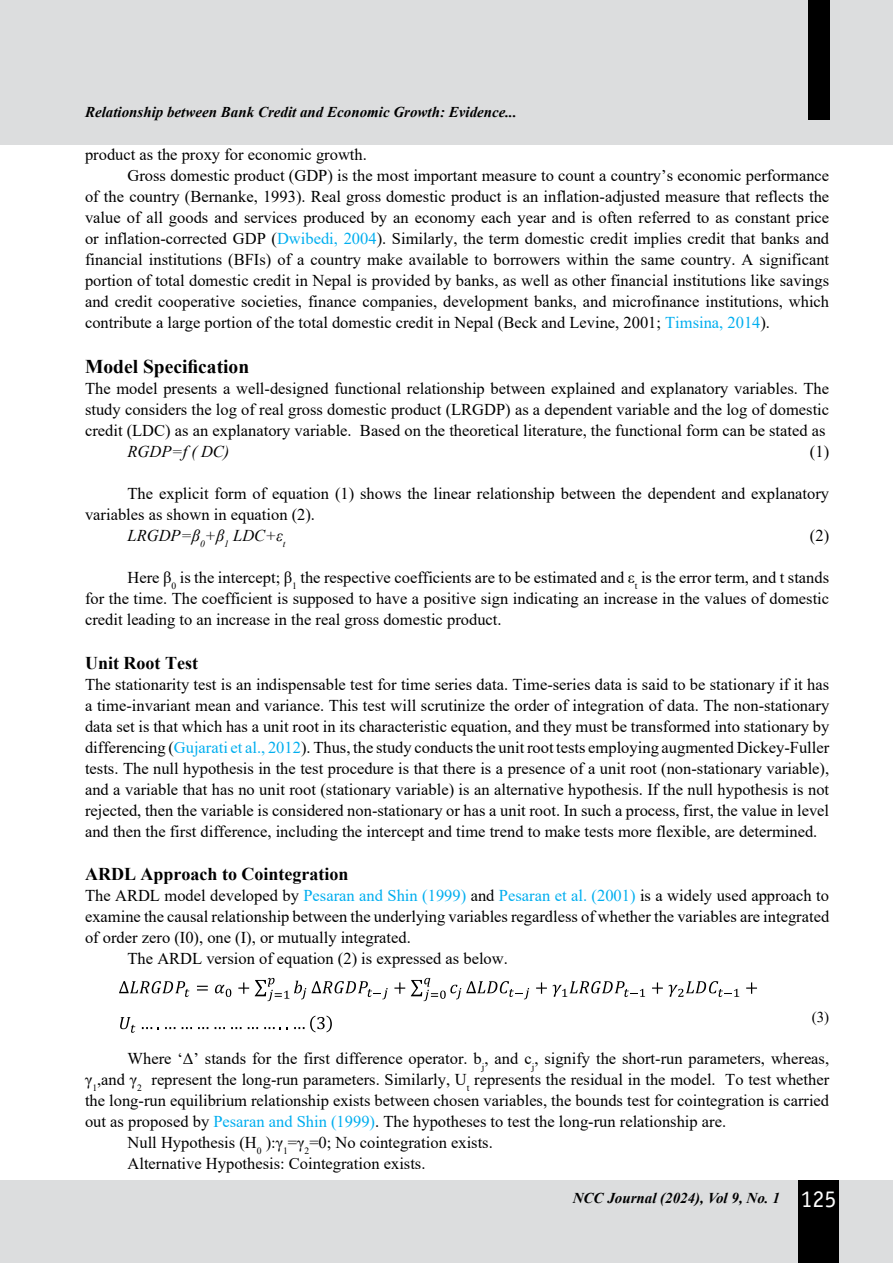
<style>
.page{position:relative;width:893px;height:1263px;background:#fff}
.page>*{position:absolute;margin:0;border:0;box-sizing:border-box;transform-origin:0 0}
.t1{font:700 19.5px "Times New Roman";color:#000}
.t2{font:700 18px "Times New Roman";color:#000}
.t3{font:16.5px/21px "Times New Roman";color:#000;text-align:justify}
.t4{font:italic 16.5px "Times New Roman";color:#000}
.t5{font:italic 700 15px "Times New Roman";color:#000}
.t6{font:15px "Times New Roman";color:#000}
.s1{color:#00aeef}
.s2{font-family:"Officina Sans Std";font-weight:400;font-style:normal;font-size:24px;color:#fff}
</style>
<div class="page">
<div style="left:0;top:0;width:893px;height:145px;background:#dcddde"></div>
<div style="left:0;top:1180px;width:893px;height:83px;background:#dcddde"></div>
<div style="left:808px;top:0;width:21px;height:120px;background:#000"></div>
<div style="left:798px;top:1180px;width:41px;height:83px;background:#000"></div>
<svg style="left:119px;top:981px;width:70px;height:16px"></svg>
<svg style="left:197px;top:986px;width:11px;height:4px"></svg>
<svg style="left:215px;top:985px;width:16px;height:12px"></svg>
<svg style="left:238px;top:982px;width:11px;height:12px"></svg>
<svg style="left:255px;top:978px;width:133px;height:23px"></svg>
<svg style="left:394px;top:982px;width:11px;height:12px"></svg>
<svg style="left:411px;top:978px;width:118px;height:23px"></svg>
<svg style="left:536px;top:981px;width:109px;height:16px"></svg>
<svg style="left:652px;top:981px;width:87px;height:16px"></svg>
<svg style="left:746px;top:982px;width:11px;height:12px"></svg>
<svg style="left:120px;top:1017px;width:15px;height:16px"></svg>
<svg style="left:142px;top:1027px;width:17px;height:2px"></svg>
<svg style="left:165px;top:1027px;width:10px;height:2px"></svg>
<svg style="left:182px;top:1027px;width:10px;height:2px"></svg>
<svg style="left:198px;top:1027px;width:10px;height:2px"></svg>
<svg style="left:215px;top:1027px;width:10px;height:2px"></svg>
<svg style="left:231px;top:1027px;width:11px;height:2px"></svg>
<svg style="left:248px;top:1027px;width:10px;height:2px"></svg>
<svg style="left:264px;top:1027px;width:24px;height:2px"></svg>
<svg style="left:294px;top:1016px;width:38px;height:16px"></svg>
<p class="t5" style="left:85px;top:102px;width:433px">Relationship between Bank Credit and Economic Growth: Evidence...</p>
<p class="t3" style="left:85px;top:144px;width:283px">product as the proxy for economic growth.</p>
<p class="t3" style="left:128px;top:165px;width:703px">Gross domestic product (GDP) is the most important measure to count a country’s economic performance</p>
<p class="t3" style="left:85px;top:186px;width:746px">of the country (Bernanke, 1993). Real gross domestic product is an inflation-adjusted measure that reflects the</p>
<p class="t3" style="left:85px;top:207px;width:746px">value of all goods and services produced by an economy each year and is often referred to as constant price</p>
<p class="t3" style="left:85px;top:228px;width:746px">or inflation-corrected GDP (<span class="s1">Dwibedi, 2004</span>). Similarly, the term domestic credit implies credit that banks and</p>
<p class="t3" style="left:85px;top:249px;width:746px">financial institutions (BFIs) of a country make available to borrowers within the same country. A significant</p>
<p class="t3" style="left:85px;top:270px;width:746px">portion of total domestic credit in Nepal is provided by banks, as well as other financial institutions like savings</p>
<p class="t3" style="left:85px;top:291px;width:746px">and credit cooperative societies, finance companies, development banks, and microfinance institutions, which</p>
<p class="t3" style="left:85px;top:312px;width:686px">contribute a large portion of the total domestic credit in Nepal (Beck and Levine, 2001; <span class="s1">Timsina, 2014</span>).</p>
<p class="t1" style="left:85px;top:353px;width:166px">Model Specification</p>
<p class="t3" style="left:85px;top:378px;width:746px">The model presents a well-designed functional relationship between explained and explanatory variables. The study considers the log of real gross domestic product (LRGDP) as a dependent variable and the log of domestic credit (LDC) as an explanatory variable. Based on the theoretical literature, the functional form can be stated as</p>
<p class="t4" style="left:128px;top:440px;width:103px">RGDP=f ( DC)</p>
<p class="t3" style="left:810px;top:441px;width:21px">(1)</p>
<p class="t3" style="left:128px;top:483px;width:703px">The explicit form of equation (1) shows the linear relationship between the dependent and explanatory</p>
<p class="t3" style="left:85px;top:504px;width:232px">variables as shown in equation (2).</p>
<p class="t4" style="left:128px;top:524px;width:160px">LRGDP=β<sub>0</sub>+β<sub>1</sub> LDC+ε<sub>t</sub></p>
<p class="t3" style="left:810px;top:525px;width:21px">(2)</p>
<p class="t3" style="left:85px;top:567px;width:746px;text-indent:43px">Here β<sub>0</sub> is the intercept; β<sub>1</sub> the respective coefficients are to be estimated and ε<sub>t</sub> is the error term, and t stands for the time. The coefficient is supposed to have a positive sign indicating an increase in the values of domestic credit leading to an increase in the real gross domestic product.</p>
<p class="t2" style="left:85px;top:650px;width:114px">Unit Root Test</p>
<p class="t3" style="left:85px;top:673px;width:746px">The stationarity test is an indispensable test for time series data. Time-series data is said to be stationary if it has a time-invariant mean and variance. This test will scrutinize the order of integration of data. The non-stationary data set is that which has a unit root in its characteristic equation, and they must be transformed into stationary by differencing (<span class="s1">Gujarati et al., 2012</span>). Thus, the study conducts the unit root tests employing augmented Dickey-Fuller tests. The null hypothesis in the test procedure is that there is a presence of a unit root (non-stationary variable), and a variable that has no unit root (stationary variable) is an alternative hypothesis. If the null hypothesis is not rejected, then the variable is considered non-stationary or has a unit root. In such a process, first, the value in level and then the first difference, including the intercept and time trend to make tests more flexible, are determined.</p>
<p class="t2" style="left:85px;top:861px;width:265px">ARDL Approach to Cointegration</p>
<p class="t3" style="left:85px;top:885px;width:746px">The ARDL model developed by <span class="s1">Pesaran and Shin (1999)</span> and <span class="s1">Pesaran et al. (2001)</span> is a widely used approach to</p>
<p class="t3" style="left:85px;top:906px;width:746px">examine the causal relationship between the underlying variables regardless of whether the variables are integrated</p>
<p class="t3" style="left:85px;top:927px;width:327px">of order zero (I0), one (I), or mutually integrated.</p>
<p class="t3" style="left:128px;top:948px;width:382px">The ARDL version of equation (2) is expressed as below.</p>
<p class="t6" style="left:812px;top:1007px;width:19px">(3)</p>
<p class="t3" style="left:128px;top:1048px;width:703px">Where ‘Δ’ stands for the first difference operator. b<sub>j</sub>, and c<sub>j</sub>, signify the short-run parameters, whereas,</p>
<p class="t3" style="left:85px;top:1069px;width:746px">γ<sub>1</sub>,and γ<sub>2</sub> represent the long-run parameters. Similarly, U<sub>t</sub> represents the residual in the model. To test whether</p>
<p class="t3" style="left:85px;top:1090px;width:746px">the long-run equilibrium relationship exists between chosen variables, the bounds test for cointegration is carried</p>
<p class="t3" style="left:85px;top:1111px;width:643px">out as proposed by <span class="s1">Pesaran and Shin (1999)</span>. The hypotheses to test the long-run relationship are.</p>
<p class="t3" style="left:128px;top:1132px;width:367px">Null Hypothesis (H<sub>0</sub> ):γ<sub>1</sub>=γ<sub>2</sub>=0; No cointegration exists.</p>
<p class="t3" style="left:128px;top:1153px;width:299px">Alternative Hypothesis: Cointegration exists.</p>
<p class="t5" style="left:573px;top:1187px;width:265px">NCC Journal (2024), Vol 9, No. 1 <span class="s2">125</span></p>
</div>
